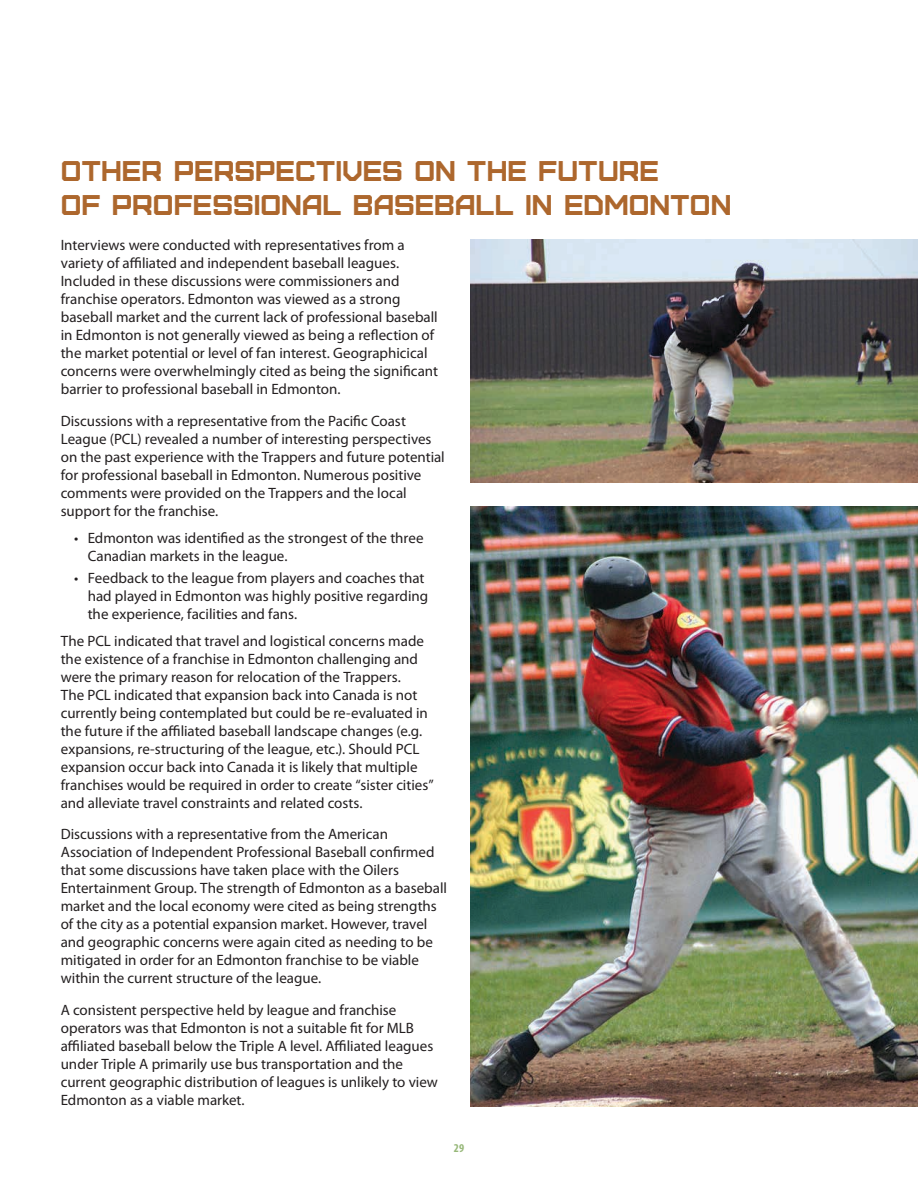
<style>
.page{position:relative;width:918px;height:1188px;background:#fff}
.page>*{position:absolute;margin:0;border:0;box-sizing:border-box;transform-origin:0 0}
.t1{font:28.5px/34.2px "Furore";letter-spacing:.005em;color:#ad672d}
.t2{font:15px/18px "Myriad Pro";color:#231f20}
.t3{font:700 condensed 12px "Myriad Pro";color:#97b879}
</style>
<div class="page">
<img style="left:471px;top:239px;width:447px;height:244px">
<img style="left:471px;top:507px;width:447px;height:600px">
<h1 class="t1" style="left:61px;top:152px;width:672px">OTHER PERSPECTIVES ON THE FUTURE<br>OF PROFESSIONAL BASEBALL IN EDMONTON</h1>
<p class="t2" style="left:61px;top:236px;width:379px">Interviews were conducted with representatives from a variety of affiliated and independent baseball leagues.<br>Included in these discussions were commissioners and franchise operators. Edmonton was viewed as a strong baseball market and the current lack of professional baseball in Edmonton is not generally viewed as being a reflection of the market potential or level of fan interest. Geographicical concerns were overwhelmingly cited as being the significant barrier to professional baseball in Edmonton.</p>
<p class="t2" style="left:61px;top:412px;width:386px">Discussions with a representative from the Pacific Coast League (PCL) revealed a number of interesting perspectives on the past experience with the Trappers and future potential for professional baseball in Edmonton. Numerous positive comments were provided on the Trappers and the local support for the franchise.</p>
<p class="t2" style="left:88px;top:528px;width:337px;text-indent:-14px">• Edmonton was identified as the strongest of the three<br>Canadian markets in the league.</p>
<p class="t2" style="left:88px;top:569px;width:342px;text-indent:-14px">• Feedback to the league from players and coaches that had played in Edmonton was highly positive regarding the experience, facilities and fans.</p>
<p class="t2" style="left:61px;top:632px;width:374px">The PCL indicated that travel and logistical concerns made the existence of a franchise in Edmonton challenging and were the primary reason for relocation of the Trappers.<br>The PCL indicated that expansion back into Canada is not currently being contemplated but could be re-evaluated in the future if the affiliated baseball landscape changes (e.g. expansions, re-structuring of the league, etc.). Should PCL expansion occur back into Canada it is likely that multiple franchises would be required in order to create “sister cities” and alleviate travel constraints and related costs.</p>
<p class="t2" style="left:61px;top:825px;width:388px">Discussions with a representative from the American Association of Independent Professional Baseball confirmed that some discussions have taken place with the Oilers Entertainment Group. The strength of Edmonton as a baseball market and the local economy were cited as being strengths of the city as a potential expansion market. However, travel and geographic concerns were again cited as needing to be mitigated in order for an Edmonton franchise to be viable within the current structure of the league.</p>
<p class="t2" style="left:61px;top:1001px;width:379px">A consistent perspective held by league and franchise operators was that Edmonton is not a suitable fit for MLB affiliated baseball below the Triple A level. Affiliated leagues under Triple A primarily use bus transportation and the current geographic distribution of leagues is unlikely to view Edmonton as a viable market.</p>
<p class="t3" style="left:454px;top:1141px;width:12px">29</p>
</div>
